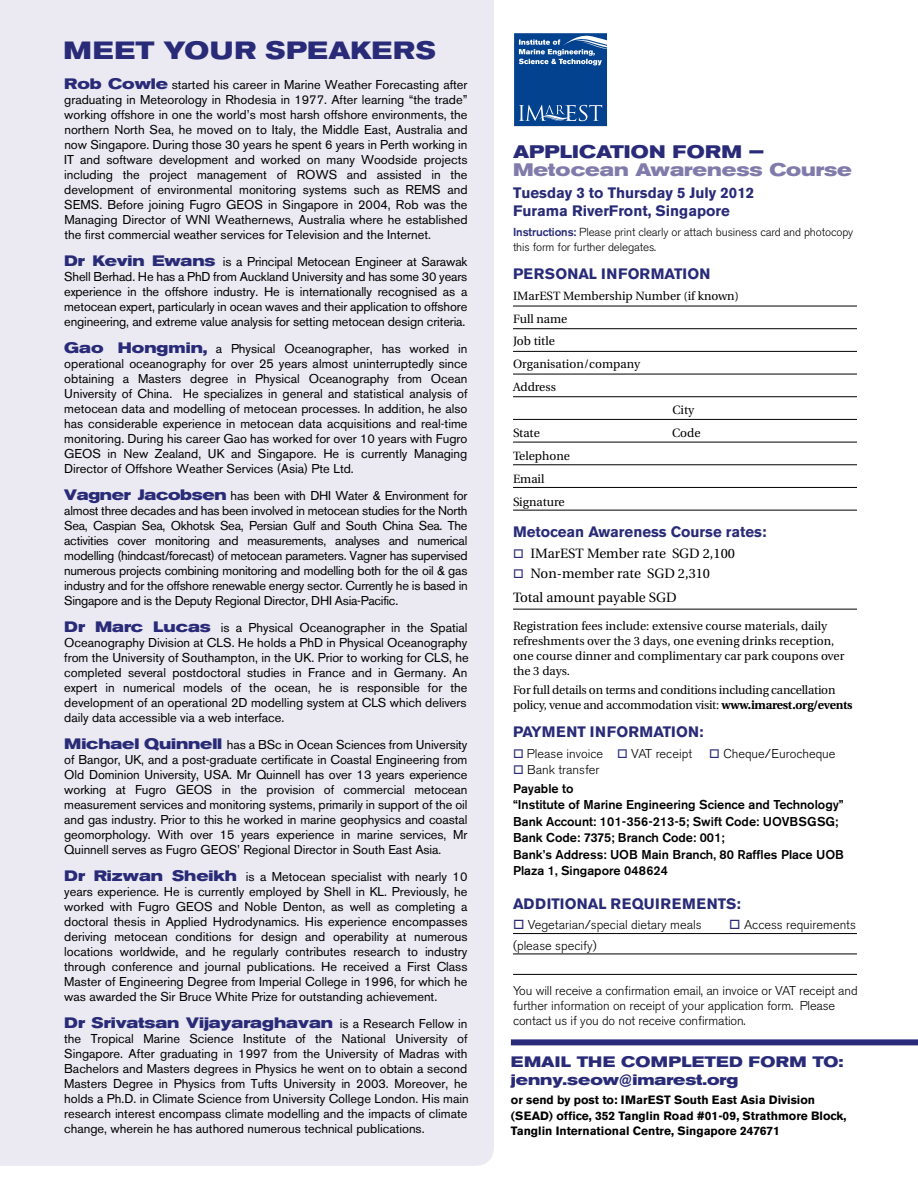
<style>
.page{position:relative;width:918px;height:1188px;background:#fff}
.page>*{position:absolute;margin:0;border:0;box-sizing:border-box;transform-origin:0 0}
.t1{font:700 expanded 24.75px "Akzidenz Grotesk BE";letter-spacing:.02em;color:#292b78}
.t2{font:700 expanded 18px "Akzidenz Grotesk BE";color:#807baa}
.t3{font:700 expanded 18px "Akzidenz Grotesk BE";letter-spacing:.01em;color:#292b78}
.t4{font:700 15px/18px "Akzidenz Grotesk BE";color:#292b78}
.t5{font:700 expanded 15px/18px "Akzidenz Grotesk BE";color:#292b78}
.t6{font:700 15px "Akzidenz Grotesk BE";letter-spacing:.02em;color:#292b78}
.t7{font:13.5px/20.7px "Utopia";color:#000}
.t8{font:12.75px/15px "Akzidenz Grotesk BE";color:#000;text-align:justify}
.t9{font:300 12.75px/15px "Akzidenz Grotesk BE";letter-spacing:-.01em;color:#000}
.t10{font:500 12.75px/16.5px "Akzidenz Grotesk BE";color:#000}
.t11{font:12px/15px "Utopia";color:#000}
.t12{font:700 12px/16.5px "Akzidenz Grotesk BE";color:#000}
.t13{font:12px/15px "Utopia";letter-spacing:-.02em;color:#000}
.t14{font:300 11.55px/15px "Akzidenz Grotesk BE";letter-spacing:-.01em;color:#000}
.s1{font-weight:700;font-stretch:expanded;font-size:15px;color:#292b78}
.s2{font-size:12px}
.s3{font-weight:400;font-stretch:normal;font-size:12.75px;color:#000}
.s4{font-weight:500;color:#292b78}
.s5{font-weight:700}
</style>
<div class="page">
<div style="left:0;top:0;width:494px;height:1166px;background:#ebeaf2"></div>
<svg style="left:514px;top:33px;width:93px;height:93px;background:#22599c"></svg>
<div style="left:511px;top:1039px;width:407px;height:6px;background:#292b78"></div>
<hr style="left:513px;top:306px;width:344px;height:1px;background:#000">
<hr style="left:513px;top:328px;width:344px;height:1px;background:#000">
<hr style="left:513px;top:351px;width:344px;height:1px;background:#000">
<hr style="left:513px;top:374px;width:344px;height:1px;background:#000">
<hr style="left:513px;top:396px;width:344px;height:1px;background:#000">
<hr style="left:513px;top:419px;width:344px;height:1px;background:#000">
<hr style="left:513px;top:442px;width:344px;height:1px;background:#000">
<hr style="left:513px;top:465px;width:344px;height:1px;background:#000">
<hr style="left:513px;top:487px;width:344px;height:1px;background:#000">
<hr style="left:513px;top:510px;width:344px;height:1px;background:#000">
<hr style="left:513px;top:609px;width:344px;height:1px;background:#000">
<hr style="left:513px;top:933px;width:344px;height:1px;background:#000">
<hr style="left:513px;top:954px;width:344px;height:1px;background:#000">
<hr style="left:513px;top:974px;width:344px;height:1px;background:#000">
<h1 class="t1" style="left:63px;top:36px;width:374px">MEET YOUR SPEAKERS</h1>
<p class="t8" style="left:64px;top:77px;width:405px"><span class="s1">Rob Cowle</span> started his career in Marine Weather Forecasting after graduating in Meteorology in Rhodesia in 1977. After learning “the trade” working offshore in one the world’s most harsh offshore environments, the northern North Sea, he moved on to Italy, the Middle East, Australia and now Singapore. During those 30 years he spent 6 years in Perth working in IT and software development and worked on many Woodside projects including the project management of ROWS and assisted in the development of environmental monitoring systems such as REMS and SEMS. Before joining Fugro GEOS in Singapore in 2004, Rob was the Managing Director of WNI Weathernews, Australia where he established the first commercial weather services for Television and the Internet.</p>
<p class="t8" style="left:64px;top:254px;width:405px"><span class="s1">Dr Kevin Ewans</span> is a Principal Metocean Engineer at Sarawak Shell Berhad. He has a PhD from Auckland University and has some 30 years experience in the offshore industry. He is internationally recognised as a metocean expert, particularly in ocean waves and their application to offshore engineering, and extreme value analysis for setting metocean design criteria.</p>
<p class="t8" style="left:64px;top:341px;width:405px"><span class="s1">Gao Hongmin,</span> a Physical Oceanographer, has worked in operational oceanography for over 25 years almost uninterruptedly since obtaining a Masters degree in Physical Oceanography from Ocean University of China. He specializes in general and statistical analysis of metocean data and modelling of metocean processes. In addition, he also has considerable experience in metocean data acquisitions and real-time monitoring. During his career Gao has worked for over 10 years with Fugro GEOS in New Zealand, UK and Singapore. He is currently Managing Director of Offshore Weather Services (Asia) Pte Ltd.</p>
<p class="t8" style="left:64px;top:488px;width:405px"><span class="s1">Vagner Jacobsen</span> has been with DHI Water &amp; Environment for almost three decades and has been involved in metocean studies for the North Sea, Caspian Sea, Okhotsk Sea, Persian Gulf and South China Sea. The activities cover monitoring and measurements, analyses and numerical modelling (hindcast/forecast) of metocean parameters. Vagner has supervised numerous projects combining monitoring and modelling both for the oil &amp; gas industry and for the offshore renewable energy sector. Currently he is based in Singapore and is the Deputy Regional Director, DHI Asia-Pacific.</p>
<p class="t8" style="left:64px;top:620px;width:406px;text-align:left"><span class="s1">Dr Marc Lucas</span> is a Physical Oceanographer in the Spatial Oceanography Division at CLS. He holds a PhD in Physical Oceanography from the University of Southampton, in the UK. Prior to working for CLS, he completed several postdoctoral studies in France and in Germany. An expert in numerical models of the ocean, he is responsible for the development of an operational 2D modelling system at CLS which delivers daily data accessible via a web interface.</p>
<p class="t8" style="left:64px;top:737px;width:405px"><span class="s1">Michael Quinnell</span> has a BSc in Ocean Sciences from University of Bangor, UK, and a post-graduate certificate in Coastal Engineering from Old Dominion University, USA. Mr Quinnell has over 13 years experience working at Fugro GEOS in the provision of commercial metocean measurement services and monitoring systems, primarily in support of the oil and gas industry. Prior to this he worked in marine geophysics and coastal geomorphology. With over 15 years experience in marine services, Mr Quinnell serves as Fugro GEOS’ Regional Director in South East Asia<span class="s2">.</span></p>
<p class="t8" style="left:64px;top:869px;width:405px"><span class="s1">Dr Rizwan Sheikh</span> is a Metocean specialist with nearly 10 years experience. He is currently employed by Shell in KL. Previously, he worked with Fugro GEOS and Noble Denton, as well as completing a doctoral thesis in Applied Hydrodynamics. His experience encompasses deriving metocean conditions for design and operability at numerous locations worldwide, and he regularly contributes research to industry through conference and journal publications. He received a First Class Master of Engineering Degree from Imperial College in 1996, for which he was awarded the Sir Bruce White Prize for outstanding achievement.</p>
<p class="t5" style="left:64px;top:1013px;width:405px">Dr Srivatsan Vijayaraghavan <span class="s3">is a Research Fellow in</span></p>
<p class="t8" style="left:64px;top:1031px;width:406px">the Tropical Marine Science Institute of the National University of Singapore. After graduating in 1997 from the University of Madras with Bachelors and Masters degrees in Physics he went on to obtain a second Masters Degree in Physics from Tufts University in 2003. Moreover, he holds a Ph.D. in Climate Science from University College London. His main research interest encompass climate modelling and the impacts of climate change, wherein he has authored numerous technical publications.</p>
<h2 class="t3" style="left:513px;top:141px;width:253px">APPLICATION FORM –</h2>
<h2 class="t2" style="left:513px;top:159px;width:340px">Metocean Awareness Course</h2>
<p class="t4" style="left:513px;top:184px;width:243px">Tuesday 3 to Thursday 5 July 2012<br>Furama RiverFront, Singapore</p>
<p class="t14" style="left:513px;top:225px;width:342px"><span class="s4">Instructions:</span> Please print clearly or attach business card and photocopy this form for further delegates.</p>
<p class="t4" style="left:513px;top:265px;width:199px">PERSONAL INFORMATION</p>
<p class="t11" style="left:513px;top:288px;width:227px">IMarEST Membership Number (if known)</p>
<p class="t11" style="left:513px;top:311px;width:56px">Full name</p>
<p class="t11" style="left:513px;top:334px;width:43px">Job title</p>
<p class="t11" style="left:513px;top:357px;width:129px">Organisation/company</p>
<p class="t11" style="left:513px;top:380px;width:44px">Address</p>
<p class="t11" style="left:672px;top:403px;width:23px">City</p>
<p class="t11" style="left:513px;top:426px;width:28px">State</p>
<p class="t11" style="left:672px;top:426px;width:30px">Code</p>
<p class="t11" style="left:513px;top:444px;width:59px;line-height:23px">Telephone<br>Email<br>Signature</p>
<p class="t4" style="left:513px;top:523px;width:255px">Metocean Awareness Course rates:</p>
<p class="t7" style="left:530px;top:543px;width:206px">IMarEST Member rate SGD 2,100<br>Non-member rate SGD 2,310</p>
<p class="t7" style="left:513px;top:587px;width:165px">Total amount payable SGD</p>
<p class="t11" style="left:513px;top:618px;width:333px">Registration fees include: extensive course materials, daily refreshments over the 3 days, one evening drinks reception, one course dinner and complimentary car park coupons over the 3 days.</p>
<p class="t13" style="left:513px;top:682px;width:341px">For full details on terms and conditions including cancellation policy, venue and accommodation visit: <span class="s5">www.imarest.org/events</span></p>
<p class="t4" style="left:513px;top:723px;width:192px">PAYMENT INFORMATION:</p>
<p class="t9" style="left:527px;top:746px;width:78px">Please invoice</p>
<p class="t9" style="left:631px;top:746px;width:62px">VAT receipt</p>
<p class="t9" style="left:723px;top:746px;width:113px">Cheque/Eurocheque</p>
<p class="t9" style="left:527px;top:762px;width:74px">Bank transfer</p>
<p class="t10" style="left:513px;top:780px;width:332px">Payable to<br>“Institute of Marine Engineering Science and Technology” Bank Account: 101-356-213-5; Swift Code: UOVBSGSG; Bank Code: 7375; Branch Code: 001;<br>Bank’s Address: UOB Main Branch, 80 Raffles Place UOB Plaza 1, Singapore 048624</p>
<p class="t6" style="left:513px;top:896px;width:229px">ADDITIONAL REQUIREMENTS:</p>
<p class="t9" style="left:528px;top:917px;width:175px">Vegetarian/special dietary meals</p>
<p class="t9" style="left:744px;top:917px;width:113px">Access requirements</p>
<p class="t9" style="left:513px;top:938px;width:85px">(please specify)</p>
<p class="t9" style="left:513px;top:983px;width:346px">You will receive a confirmation email, an invoice or VAT receipt and further information on receipt of your application form. Please contact us if you do not receive confirmation.</p>
<p class="t5" style="left:511px;top:1053px;width:334px">EMAIL THE COMPLETED FORM TO: jenny.seow@imarest.org</p>
<p class="t12" style="left:511px;top:1091px;width:337px">or send by post to: IMarEST South East Asia Division (SEAD) office, 352 Tanglin Road #01-09, Strathmore Block,</p>
<p class="t12" style="left:511px;top:1123px;width:271px">Tanglin International Centre, Singapore 247671</p>
</div>
